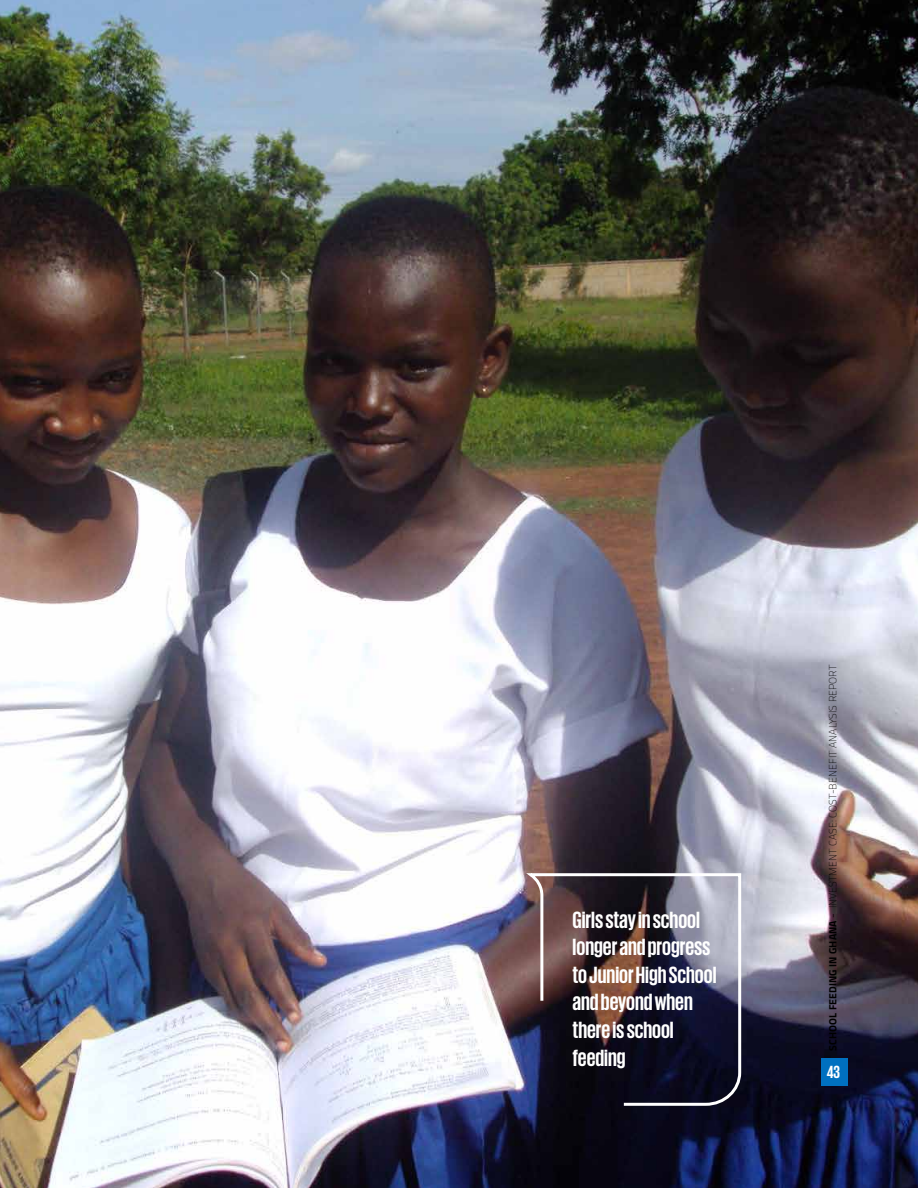
<style>
.page{position:relative;width:918px;height:1188px;background:#fff}
.page>*{position:absolute;margin:0;border:0;box-sizing:border-box;transform-origin:0 0}
.t1{font:700 24px/27.6px "Giorgio Sans";color:#fff}
.t2{font:700 18px "Giorgio Sans";color:#fff}
.t3{font:100 10.5px "Titillium";letter-spacing:.01em;color:#000}
.s1{font-weight:700}
.s2{font-weight:300}
</style>
<div class="page">
<img style="left:0;top:0;width:918px;height:1188px">
<svg style="left:521px;top:872px;width:222px;height:235px;background:#423946"></svg>
<div style="left:821px;top:1058px;width:26px;height:27px;background:#0070c0"></div>
<p class="t1" style="left:573px;top:905px;width:145px">Girls stay in school longer and progress to Junior High School and beyond when there is school feeding</p>
<p class="t3" style="left:825px;top:1051px;width:387px;rotate:-90deg"><span class="s1">SCHOOL FEEDING IN GHANA</span> <span class="s2">-</span> INVESTMENT CASE: COST-BENEFIT ANALYSIS REPORT</p>
<p class="t2" style="left:827px;top:1063px;width:15px">43</p>
</div>
